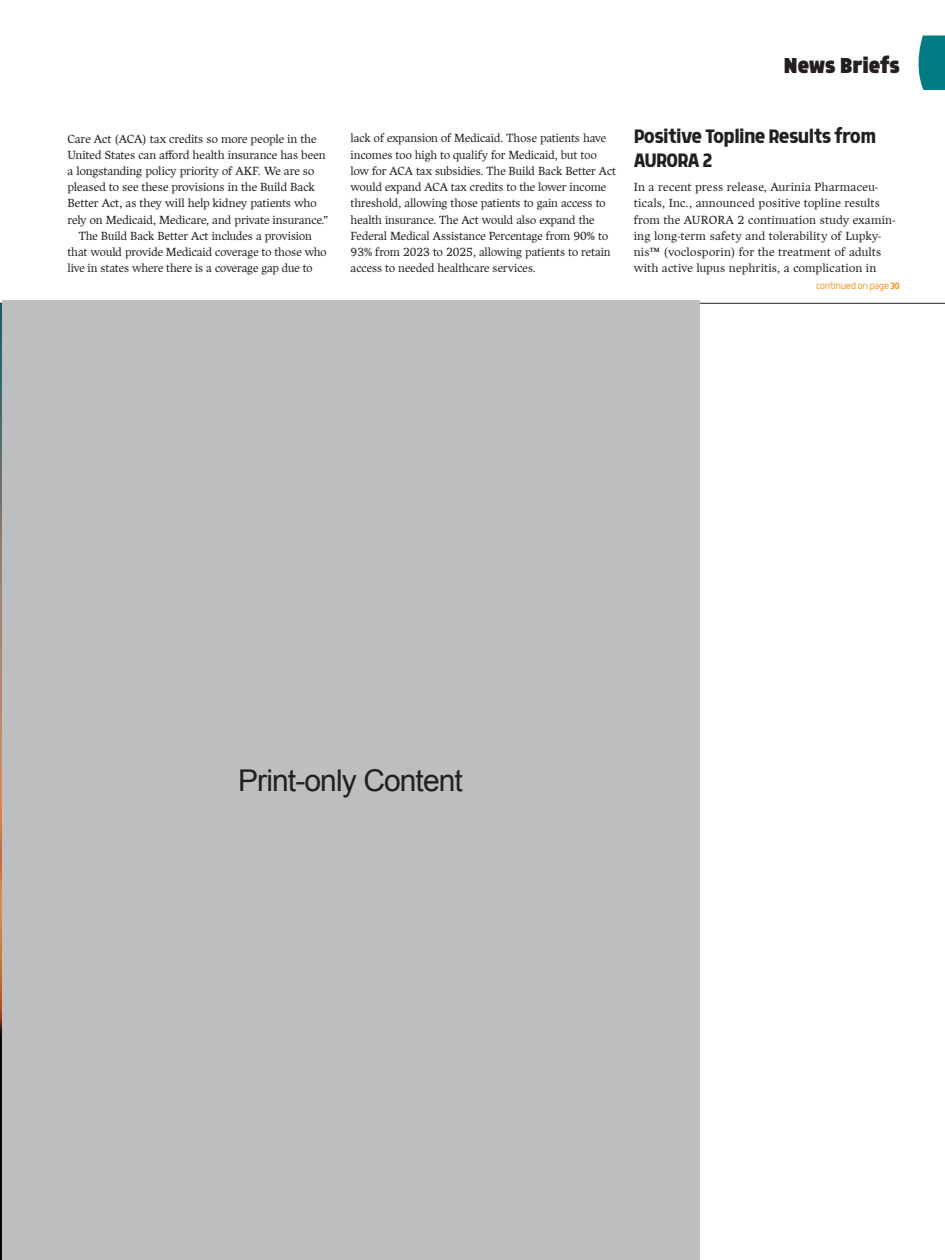
<style>
.page{position:relative;width:945px;height:1260px;background:#fff}
.page>*{position:absolute;margin:0;border:0;box-sizing:border-box;transform-origin:0 0}
.t1{font:30px "Arial";letter-spacing:-.03em;color:#231f20}
.t2{font:900 25px "Morl Sans";color:#231f20}
.t3{font:500 22.5px/23.8px "Morl Sans";letter-spacing:-.03em;color:#231f20}
.t4{font:300 11.88px/16.2px "Harfang";color:#231f20}
.t5{font:300 10.62px "Morl Sans";letter-spacing:-.03em;color:#f89728}
.s1{font-weight:500}
</style>
<div class="page">
<svg style="left:918px;top:36px;width:27px;height:54px"></svg>
<hr style="left:698px;top:303px;width:247px;height:1px;background:#231f20">
<div style="left:2px;top:301px;width:697px;height:959px;background:#bcbec0"></div>
<p class="t4" style="left:68px;top:130px;width:251px">Care Act (ACA) tax credits so more people in the</p>
<p class="t4" style="left:68px;top:147px;width:260px">United States can afford health insurance has been</p>
<p class="t4" style="left:68px;top:163px;width:248px">a longstanding policy priority of AKF. We are so</p>
<p class="t4" style="left:68px;top:179px;width:249px">pleased to see these provisions in the Build Back</p>
<p class="t4" style="left:68px;top:195px;width:251px">Better Act, as they will help kidney patients who</p>
<p class="t4" style="left:68px;top:212px;width:262px">rely on Medicaid, Medicare, and private insurance.”</p>
<p class="t4" style="left:79px;top:228px;width:235px">The Build Back Better Act includes a provision</p>
<p class="t4" style="left:67px;top:244px;width:261px">that would provide Medicaid coverage to those who</p>
<p class="t4" style="left:67px;top:260px;width:247px">live in states where there is a coverage gap due to</p>
<h2 class="t2" style="left:784px;top:51px;width:118px">News Briefs</h2>
<p class="t4" style="left:351px;top:130px;width:267px">lack of expansion of Medicaid. Those patients have incomes too high to qualify for Medicaid, but too low for ACA tax subsidies. The Build Back Better Act would expand ACA tax credits to the lower income threshold, allowing those patients to gain access to health insurance. The Act would also expand the Federal Medical Assistance Percentage from 90% to 93% from 2023 to 2025, allowing patients to retain access to needed healthcare services.</p>
<h3 class="t3" style="left:634px;top:124px;width:244px">Positive Topline Results from<br>AURORA 2</h3>
<p class="t4" style="left:634px;top:179px;width:263px">In a recent press release, Aurinia Pharmaceu&shy;ticals, Inc., announced positive topline results from the AURORA 2 continuation study examin&shy;ing long-term safety and tolerability of Lupky&shy;nis™ (voclosporin) for the treatment of adults with active lupus nephritis, a complication in</p>
<p class="t5" style="left:816px;top:280px;width:86px">continued on page <span class="s1">30</span></p>
<h1 class="t1" style="left:238px;top:761px;width:226px">Print-only Content</h1>
</div>
